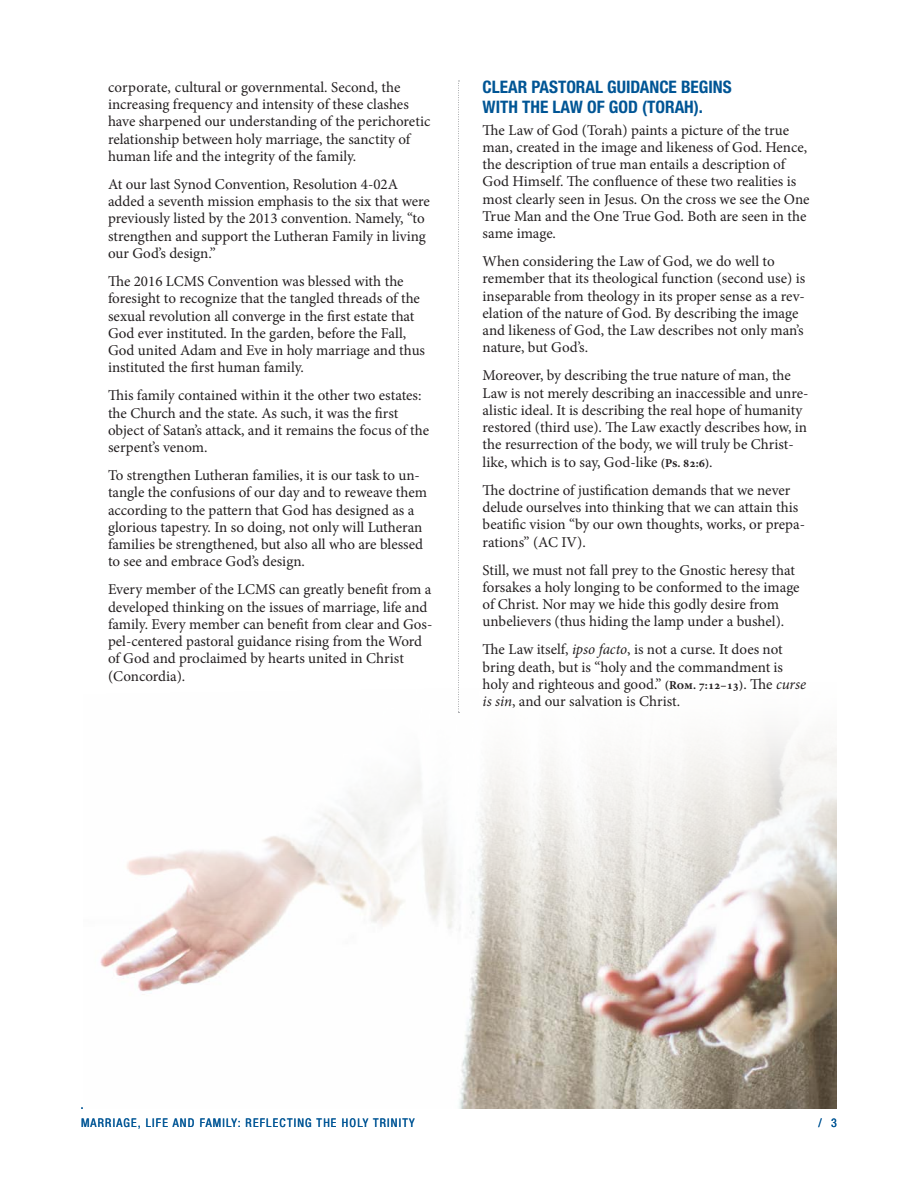
<style>
.page{position:relative;width:918px;height:1188px;background:#fff}
.page>*{position:absolute;margin:0;border:0;box-sizing:border-box;transform-origin:0 0}
.Subhead{font:700 condensed 17.25px/19.5px "Helvetica Neue LT Std";color:#005595}
.Body_Text{font:15px/17.2px "Minion Pro";color:#231f20}
.t1{font:condensed 12px "Helvetica Neue LT Std";letter-spacing:.1em;color:#005595}
.s1{font-weight:700;font-size:12px}
.s2{font-style:italic}
</style>
<div class="page">
<svg style="left:458px;top:81px;width:1px;height:593px"></svg>
<hr style="left:81px;top:1108px;width:756px;height:1px;background:#005595">
<img style="left:100px;top:675px;width:737px;height:433px">
<p class="Body_Text" style="left:108px;top:79px;width:324px">corporate, cultural or governmental. Second, the increasing frequency and intensity of these clashes have sharpened our understanding of the perichoretic relationship between holy marriage, the sanctity of human life and the integrity of the family.</p>
<p class="Body_Text" style="left:108px;top:176px;width:323px">At our last Synod Convention, Resolution 4-02A added a seventh mission emphasis to the six that were previously listed by the 2013 convention. Namely, “to strengthen and support the Lutheran Family in living our God’s design.”</p>
<p class="Body_Text" style="left:108px;top:273px;width:319px">The 2016 LCMS Convention was blessed with the foresight to recognize that the tangled threads of the sexual revolution all converge in the first estate that God ever instituted. In the garden, before the Fall, God united Adam and Eve in holy marriage and thus instituted the first human family.</p>
<p class="Body_Text" style="left:108px;top:387px;width:323px">This family contained within it the other two estates: the Church and the state. As such, it was the first object of Satan’s attack, and it remains the focus of the serpent’s venom.</p>
<p class="Body_Text" style="left:108px;top:467px;width:321px">To strengthen Lutheran families, it is our task to un&shy;tangle the confusions of our day and to reweave them according to the pattern that God has designed as a glorious tapestry. In so doing, not only will Lutheran families be strengthened, but also all who are blessed to see and embrace God’s design.</p>
<p class="Body_Text" style="left:108px;top:581px;width:326px">Every member of the LCMS can greatly benefit from a developed thinking on the issues of marriage, life and family. Every member can benefit from clear and Gos&shy;pel-centered pastoral guidance rising from the Word of God and proclaimed by hearts united in Christ (Concordia).</p>
<p class="Subhead" style="left:483px;top:77px;width:251px">CLEAR PASTORAL GUIDANCE BEGINS<br>WITH THE LAW OF GOD (TORAH).</p>
<p class="Body_Text" style="left:483px;top:121px;width:328px">The Law of God (Torah) paints a picture of the true man, created in the image and likeness of God. Hence, the description of true man entails a description of God Himself. The confluence of these two realities is most clearly seen in Jesus. On the cross we see the One True Man and the One True God. Both are seen in the same image.</p>
<p class="Body_Text" style="left:483px;top:253px;width:324px">When considering the Law of God, we do well to remember that its theological function (second use) is inseparable from theology in its proper sense as a rev&shy;elation of the nature of God. By describing the image and likeness of God, the Law describes not only man’s nature, but God’s.</p>
<p class="Body_Text" style="left:483px;top:367px;width:327px">Moreover, by describing the true nature of man, the Law is not merely describing an inaccessible and unre&shy;alistic ideal. It is describing the real hope of humanity restored (third use). The Law exactly describes how, in the resurrection of the body, we will truly be Christ&shy;like, which is to say, God-like <span class="s1">(Ps. 82:6)</span>.</p>
<p class="Body_Text" style="left:483px;top:481px;width:324px">The doctrine of justification demands that we never delude ourselves into thinking that we can attain this beatific vision “by our own thoughts, works, or prepa&shy;rations” (AC IV).</p>
<p class="Body_Text" style="left:483px;top:561px;width:319px">Still, we must not fall prey to the Gnostic heresy that forsakes a holy longing to be conformed to the image of Christ. Nor may we hide this godly desire from unbelievers (thus hiding the lamp under a bushel).</p>
<p class="Body_Text" style="left:483px;top:641px;width:325px">The Law itself, <span class="s2">ipso facto</span>, is not a curse. It does not bring death, but is “holy and the commandment is holy and righteous and good.” <span class="s1">(Rom. 7:12–13)</span>. The <span class="s2">curse is sin</span>, and our salvation is Christ.</p>
<p class="t1" style="left:81px;top:1116px;width:335px">MARRIAGE, LIFE AND FAMILY: REFLECTING THE HOLY TRINITY</p>
<p class="t1" style="left:819px;top:1116px;width:20px">/ 3</p>
</div>
